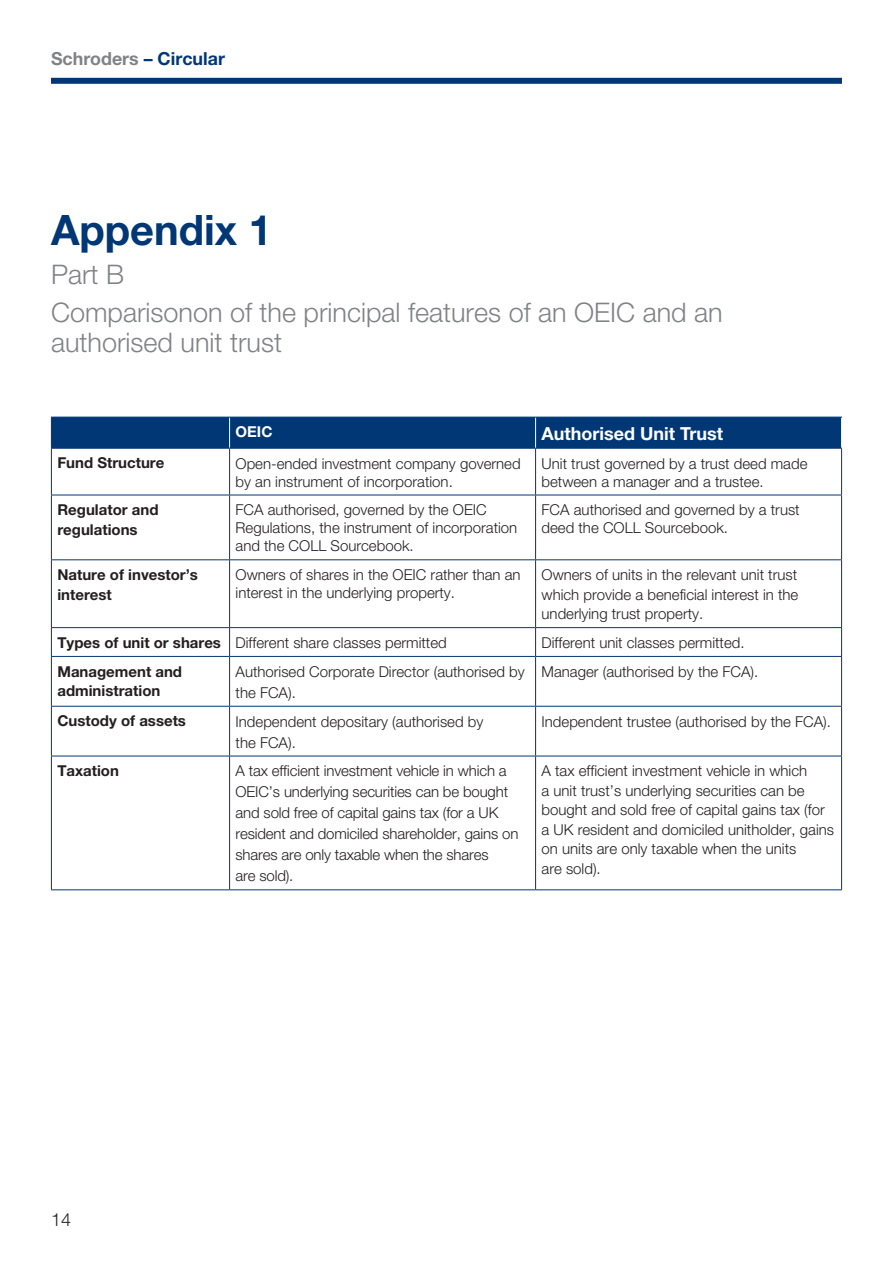
<style>
.page{position:relative;width:893px;height:1263px;background:#fff}
.page>*{position:absolute;margin:0;border:0;box-sizing:border-box;transform-origin:0 0}
.t1{font:700 42px "Helvetica Neue";color:#013775}
.t2{font:300 27px/38.5px "Helvetica Neue";color:#808285}
.t3{font:700 18px "Helvetica Neue";color:#fff}
.t4{font:700 18px "Helvetica Neue";color:#808285}
.t5{font:300 18px "Helvetica Neue";color:#231f20}
.t6{font:300 15px/19.5px "Helvetica Neue";color:#231f20}
.t7{font:700 15px/19.5px "Helvetica Neue";color:#231f20}
.t8{font:700 15px "Helvetica Neue";color:#fff}
.s1{color:#013775}
.s2{font-weight:700}
</style>
<div class="page">
<div style="left:51px;top:78px;width:791px;height:6px;background:#013775"></div>
<div style="left:52px;top:418px;width:789px;height:30px;background:#013775"></div>
<hr style="left:229px;top:417px;width:1px;height:31px;background:#fff">
<hr style="left:535px;top:417px;width:1px;height:31px;background:#fff">
<hr style="left:51px;top:417px;width:1px;height:31px;background:#013775">
<hr style="left:51px;top:417px;width:179px;height:1px;background:#013775">
<hr style="left:51px;top:448px;width:179px;height:1px;background:#013775">
<hr style="left:230px;top:417px;width:306px;height:1px;background:#013775">
<hr style="left:536px;top:417px;width:306px;height:1px;background:#013775">
<hr style="left:230px;top:448px;width:306px;height:1px;background:#013775">
<hr style="left:536px;top:448px;width:306px;height:1px;background:#013775">
<hr style="left:51px;top:449px;width:1px;height:46px;background:#013775">
<hr style="left:51px;top:495px;width:1px;height:64px;background:#013775">
<hr style="left:51px;top:560px;width:1px;height:67px;background:#013775">
<svg style="left:51px;top:628px;width:1px;height:28px"></svg>
<hr style="left:51px;top:657px;width:1px;height:49px;background:#013775">
<hr style="left:51px;top:707px;width:1px;height:49px;background:#013775">
<hr style="left:51px;top:756px;width:1px;height:133px;background:#013775">
<hr style="left:229px;top:449px;width:1px;height:46px;background:#013775">
<hr style="left:535px;top:449px;width:1px;height:46px;background:#013775">
<hr style="left:841px;top:449px;width:1px;height:46px;background:#013775">
<hr style="left:229px;top:495px;width:1px;height:64px;background:#013775">
<hr style="left:535px;top:495px;width:1px;height:64px;background:#013775">
<hr style="left:841px;top:495px;width:1px;height:64px;background:#013775">
<hr style="left:229px;top:560px;width:1px;height:67px;background:#013775">
<hr style="left:535px;top:560px;width:1px;height:67px;background:#013775">
<hr style="left:841px;top:560px;width:1px;height:67px;background:#013775">
<svg style="left:229px;top:628px;width:1px;height:28px"></svg>
<svg style="left:535px;top:628px;width:1px;height:28px"></svg>
<svg style="left:841px;top:628px;width:1px;height:28px"></svg>
<hr style="left:229px;top:657px;width:1px;height:49px;background:#013775">
<hr style="left:535px;top:657px;width:1px;height:49px;background:#013775">
<hr style="left:841px;top:657px;width:1px;height:49px;background:#013775">
<hr style="left:229px;top:707px;width:1px;height:49px;background:#013775">
<hr style="left:535px;top:707px;width:1px;height:49px;background:#013775">
<hr style="left:841px;top:707px;width:1px;height:49px;background:#013775">
<hr style="left:229px;top:756px;width:1px;height:133px;background:#013775">
<hr style="left:535px;top:756px;width:1px;height:133px;background:#013775">
<hr style="left:841px;top:756px;width:1px;height:133px;background:#013775">
<hr style="left:51px;top:495px;width:179px;height:1px;background:#013775">
<hr style="left:230px;top:495px;width:306px;height:1px;background:#013775">
<hr style="left:536px;top:495px;width:306px;height:1px;background:#013775">
<hr style="left:51px;top:559px;width:179px;height:1px;background:#013775">
<hr style="left:230px;top:559px;width:306px;height:1px;background:#013775">
<hr style="left:536px;top:559px;width:306px;height:1px;background:#013775">
<hr style="left:51px;top:627px;width:179px;height:1px;background:#013775">
<hr style="left:230px;top:627px;width:306px;height:1px;background:#013775">
<hr style="left:536px;top:627px;width:306px;height:1px;background:#013775">
<hr style="left:51px;top:656px;width:179px;height:1px;background:#013775">
<hr style="left:230px;top:656px;width:306px;height:1px;background:#013775">
<hr style="left:536px;top:656px;width:306px;height:1px;background:#013775">
<hr style="left:51px;top:706px;width:179px;height:1px;background:#013775">
<hr style="left:230px;top:706px;width:306px;height:1px;background:#013775">
<hr style="left:536px;top:706px;width:306px;height:1px;background:#013775">
<hr style="left:51px;top:756px;width:179px;height:1px;background:#013775">
<hr style="left:230px;top:756px;width:306px;height:1px;background:#013775">
<hr style="left:536px;top:756px;width:306px;height:1px;background:#013775">
<hr style="left:51px;top:889px;width:179px;height:1px;background:#013775">
<hr style="left:230px;top:889px;width:306px;height:1px;background:#013775">
<hr style="left:536px;top:889px;width:306px;height:1px;background:#013775">
<p class="t4" style="left:51px;top:48px;width:175px">Schroders <span class="s1">– Circular</span></p>
<h1 class="t1" style="left:51px;top:204px;width:222px">Appendix 1</h1>
<h2 class="t2" style="left:51px;top:255px;width:673px">Part B<br>Comparisonon of the principal features of an OEIC and an</h2>
<h2 class="t2" style="left:51px;top:323px;width:232px">authorised unit trust</h2>
<p class="t8" style="left:236px;top:423px;width:38px">OEIC</p>
<p class="t3" style="left:542px;top:422px;width:183px">Authorised Unit Trust</p>
<p class="t7" style="left:57px;top:453px;width:108px">Fund Structure</p>
<p class="t6" style="left:236px;top:454px;width:287px;line-height:18px">Open-ended investment company governed by an instrument of incorporation.</p>
<p class="t6" style="left:542px;top:454px;width:267px;line-height:18px">Unit trust governed by a trust deed made between a manager and a trustee.</p>
<p class="t7" style="left:57px;top:500px;width:103px">Regulator and regulations</p>
<p class="t6" style="left:236px;top:501px;width:283px;line-height:18px">FCA authorised, governed by the OEIC<br>Regulations, the instrument of incorporation and the COLL Sourcebook.</p>
<p class="t6" style="left:542px;top:501px;width:260px;line-height:18px">FCA authorised and governed by a trust deed the COLL Sourcebook.</p>
<p class="t7" style="left:57px;top:565px;width:142px">Nature of investor’s interest</p>
<p class="t6" style="left:236px;top:565px;width:287px;line-height:18px">Owners of shares in the OEIC rather than an interest in the underlying property.</p>
<p class="t6" style="left:542px;top:565px;width:258px;text-align:justify">Owners of units in the relevant unit trust which provide a beneficial interest in the underlying trust property.</p>
<p class="t6" style="left:57px;top:632px;width:391px"><span class="s2">Types of unit or shares</span> Different share classes permitted</p>
<p class="t6" style="left:542px;top:632px;width:205px">Different unit classes permitted.</p>
<p class="t7" style="left:57px;top:661px;width:126px">Management and administration</p>
<p class="t6" style="left:236px;top:660px;width:291px;line-height:21px">Authorised Corporate Director (authorised by the FCA).</p>
<p class="t6" style="left:542px;top:661px;width:218px">Manager (authorised by the FCA).</p>
<p class="t7" style="left:57px;top:711px;width:130px">Custody of assets</p>
<p class="t6" style="left:236px;top:710px;width:249px;line-height:21px">Independent depositary (authorised by the FCA).</p>
<p class="t6" style="left:542px;top:711px;width:291px">Independent trustee (authorised by the FCA).</p>
<p class="t7" style="left:57px;top:761px;width:63px">Taxation</p>
<p class="t6" style="left:236px;top:760px;width:284px;line-height:21px">A tax efficient investment vehicle in which a OEIC’s underlying securities can be bought and sold free of capital gains tax (for a UK resident and domiciled shareholder, gains on shares are only taxable when the shares<br>are sold).</p>
<p class="t6" style="left:542px;top:761px;width:294px">A tax efficient investment vehicle in which<br>a unit trust’s underlying securities can be bought and sold free of capital gains tax (for a UK resident and domiciled unitholder, gains on units are only taxable when the units<br>are sold).</p>
<p class="t5" style="left:51px;top:1209px;width:22px">14</p>
</div>
